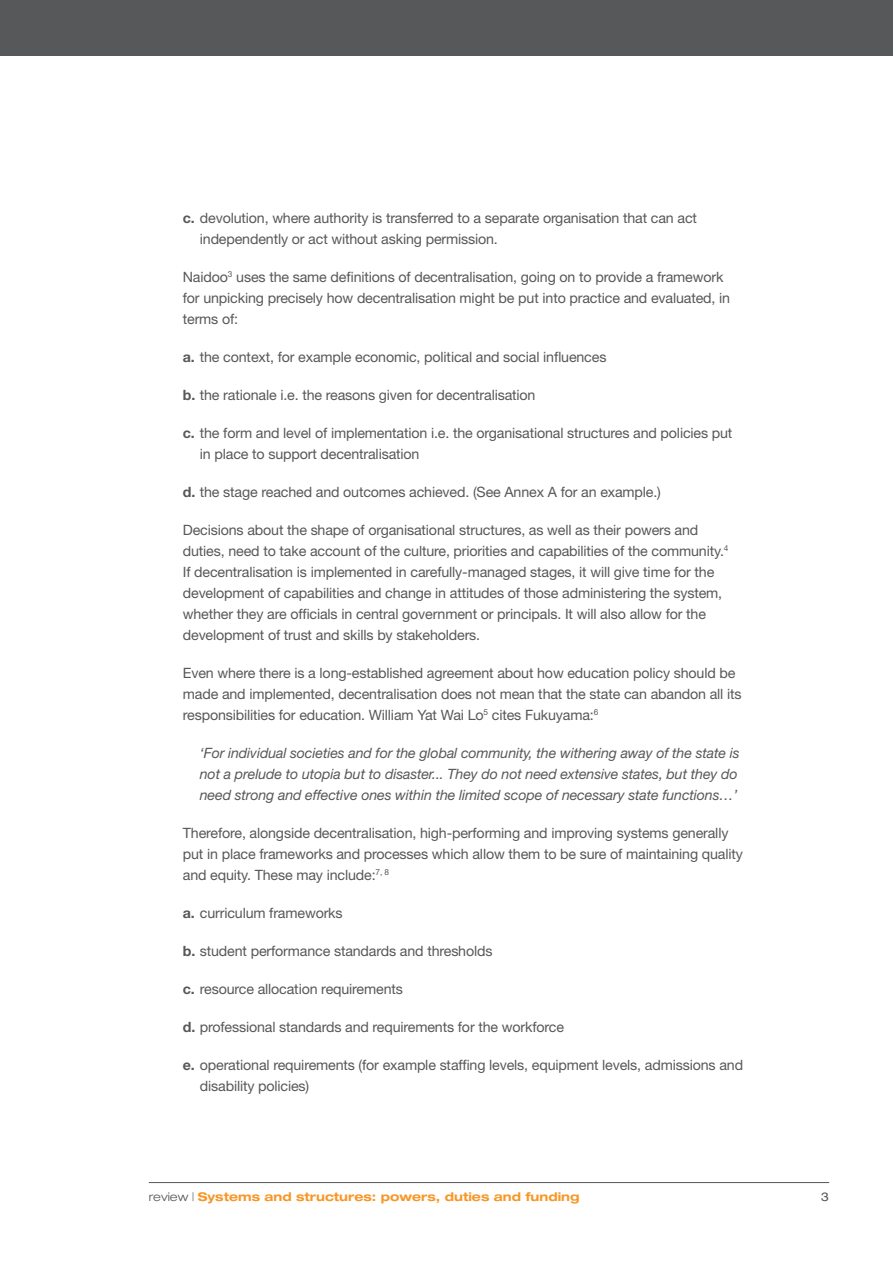
<style>
.page{position:relative;width:893px;height:1263px;background:#fff}
.page>*{position:absolute;margin:0;border:0;box-sizing:border-box;transform-origin:0 0}
.t1{font:14.25px/21px "Helvetica Neue LT Std";letter-spacing:-.01em;color:#57585a}
.t2{font:italic 14.25px/21px "Helvetica Neue LT Std";letter-spacing:-.01em;color:#57585a}
.t3{font:700 expanded 12px "Helvetica Neue LT Std";color:#f79727}
.t4{font:expanded 12px "Helvetica Neue LT Std";color:#57585a}
.s1{font-weight:700}
.s2{font-weight:300;color:#57585a}
</style>
<div class="page">
<hr style="left:149px;top:1182px;width:680px;height:1px;background:#57585a">
<div style="left:0;top:0;width:893px;height:55px;background:#57585a"></div>
<p class="t1" style="left:200px;top:207px;width:499px;text-indent:-17px"><span class="s1">c.</span> devolution, where authority is transferred to a separate organisation that can act independently or act without asking permission.</p>
<p class="t1" style="left:183px;top:266px;width:549px">Naidoo<sup>3</sup> uses the same definitions of decentralisation, going on to provide a framework for unpicking precisely how decentralisation might be put into practice and evaluated, in terms of:</p>
<p class="t1" style="left:183px;top:346px;width:425px"><span class="s1">a.</span> the context, for example economic, political and social influences</p>
<p class="t1" style="left:183px;top:384px;width:354px"><span class="s1">b.</span> the rationale i.e. the reasons given for decentralisation</p>
<p class="t1" style="left:200px;top:422px;width:534px;text-indent:-17px"><span class="s1">c.</span> the form and level of implementation i.e. the organisational structures and policies put in place to support decentralisation</p>
<p class="t1" style="left:183px;top:481px;width:480px"><span class="s1">d.</span> the stage reached and outcomes achieved. (See Annex A for an example.)</p>
<p class="t1" style="left:183px;top:519px;width:547px">Decisions about the shape of organisational structures, as well as their powers and duties, need to take account of the culture, priorities and capabilities of the community.<sup>4<br></sup>If decentralisation is implemented in carefully-managed stages, it will give time for the development of capabilities and change in attitudes of those administering the system, whether they are officials in central government or principals. It will also allow for the development of trust and skills by stakeholders.</p>
<p class="t1" style="left:183px;top:662px;width:560px">Even where there is a long-established agreement about how education policy should be made and implemented, decentralisation does not mean that the state can abandon all its responsibilities for education. William Yat Wai Lo<sup>5</sup> cites Fukuyama:<sup>6</sup></p>
<p class="t2" style="left:200px;top:742px;width:541px">‘For individual societies and for the global community, the withering away of the state is not a prelude to utopia but to disaster... They do not need extensive states, but they do need strong and effective ones within the limited scope of necessary state functions…’</p>
<p class="t1" style="left:183px;top:822px;width:562px">Therefore, alongside decentralisation, high-performing and improving systems generally put in place frameworks and processes which allow them to be sure of maintaining quality and equity. These may include:<sup>7,</sup> <sup>8</sup></p>
<p class="t1" style="left:183px;top:902px;width:161px"><span class="s1">a.</span> curriculum frameworks</p>
<p class="t1" style="left:183px;top:940px;width:311px"><span class="s1">b.</span> student performance standards and thresholds</p>
<p class="t1" style="left:183px;top:978px;width:222px"><span class="s1">c.</span> resource allocation requirements</p>
<p class="t1" style="left:183px;top:1016px;width:383px"><span class="s1">d.</span> professional standards and requirements for the workforce</p>
<p class="t1" style="left:200px;top:1054px;width:545px;text-indent:-17px"><span class="s1">e.</span> operational requirements (for example staffing levels, equipment levels, admissions and disability policies)</p>
<p class="t3" style="left:149px;top:1189px;width:432px"><span class="s2">review |</span> Systems and structures: powers, duties and funding</p>
<p class="t4" style="left:821px;top:1190px;width:10px">3</p>
</div>
